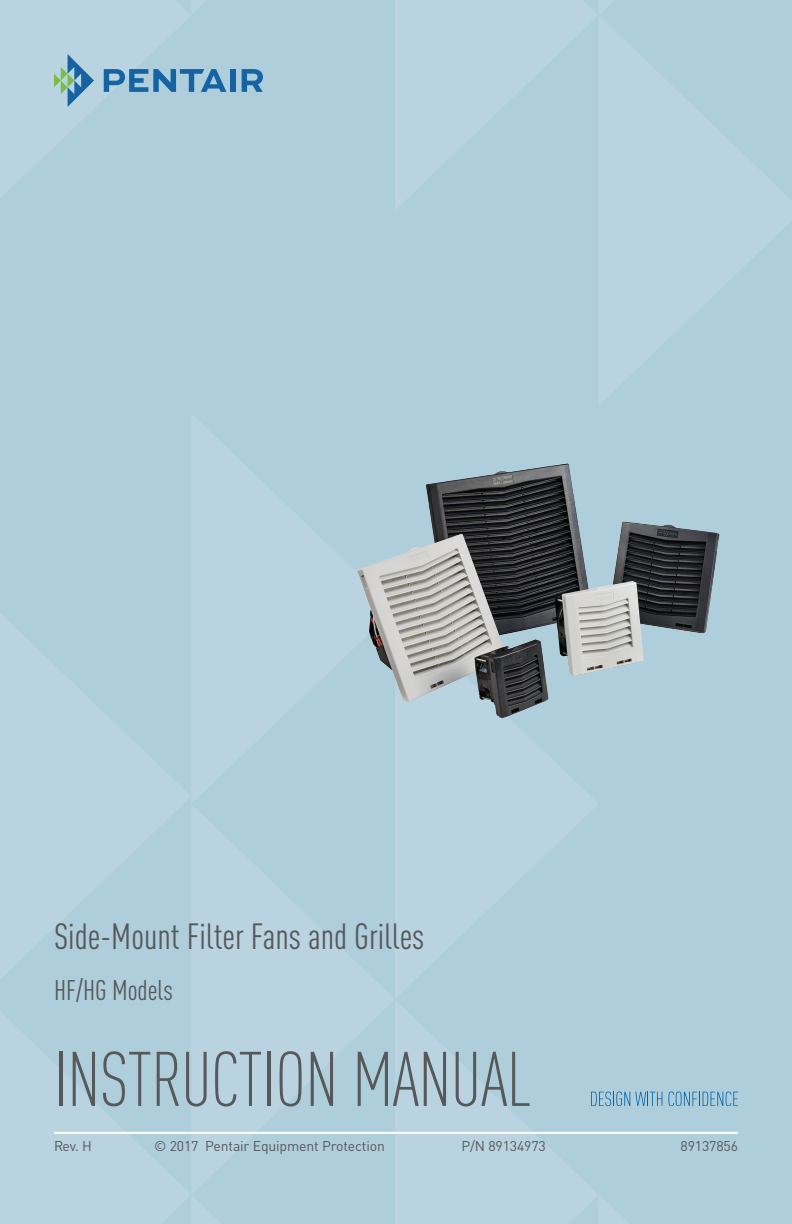
<style>
.page{position:relative;width:792px;height:1224px;background:#afcedc}
.page>*{position:absolute;margin:0;border:0;box-sizing:border-box;transform-origin:0 0}
.t1{font:300 condensed 76px "DIN Pro";letter-spacing:-.01em;color:#57585a}
.t2{font:condensed 36px "DIN Pro";color:#57585a}
.Title_Model{font:condensed 28px "DIN Pro";color:#57585a}
.Footer_L{font:14px "DIN Pro";letter-spacing:-.01em;color:#57585a}
.Footer_R{font:14px "DIN Pro";letter-spacing:-.01em;color:#57585a}
</style>
<div class="page">
<svg style="left:395px;top:1091px;width:204px;height:41px;fill:#b9d4e0"></svg>
<svg style="left:54px;top:54px;width:172px;height:53px"></svg>
<div style="left:230px;top:69px;width:6px;height:23px;background:#1663a4"></div>
<svg style="left:242px;top:69px;width:21px;height:23px"></svg>
<hr style="left:54px;top:1132px;width:684px;height:2px;background:#fff">
<svg style="left:591px;top:1092px;width:71px;height:14px"></svg>
<svg style="left:668px;top:1092px;width:70px;height:14px"></svg>
<img style="left:357px;top:463px;width:363px;height:255px">
<p class="t2" style="left:54px;top:910px;width:372px">Side-Mount Filter Fans and Grilles</p>
<p class="Title_Model" style="left:54px;top:970px;width:120px">HF/HG Models</p>
<h1 class="t1" style="left:54px;top:1026px;width:479px">INSTRUCTION MANUAL</h1>
<p class="Footer_L" style="left:54px;top:1135px;width:39px">Rev. H</p>
<p class="Footer_L" style="left:154px;top:1135px;width:232px">© 2017 Pentair Equipment Protection</p>
<p class="Footer_L" style="left:461px;top:1135px;width:86px">P/N 89134973</p>
<p class="Footer_R" style="left:681px;top:1135px;width:59px">89137856</p>
</div>
